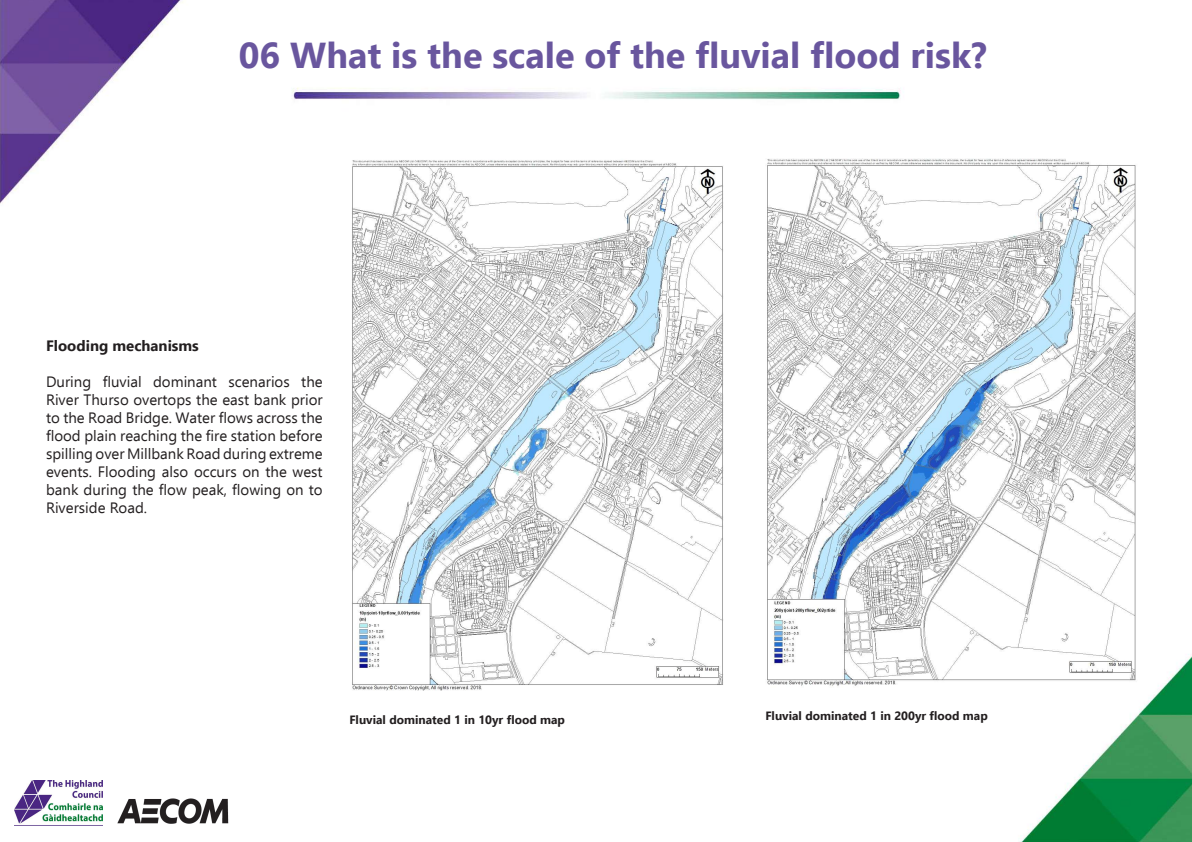
<style>
.page{position:relative;width:1192px;height:842px;background:#fff}
.page>*{position:absolute;margin:0;border:0;box-sizing:border-box;transform-origin:0 0}
.t1{font:700 36px "Ebrima";color:#69569e}
.t2{font:15px/18px "Ebrima";color:#231f20;text-align:justify}
.t3{font:700 15px "Ebrima";color:#231f20}
.t4{font:700 12px "Ebrima";color:#231f20}
</style>
<div class="page">
<img style="left:1019px;top:654px;width:173px;height:188px">
<img style="left:0;top:0;width:183px;height:204px">
<img style="left:292px;top:87px;width:609px;height:13px">
<img style="left:117px;top:798px;width:111px;height:26px">
<img style="left:14px;top:780px;width:88px;height:44px">
<img style="left:352px;top:160px;width:372px;height:531px">
<img style="left:767px;top:158px;width:371px;height:529px">
<h1 class="t1" style="left:239px;top:28px;width:750px">06 What is the scale of the fluvial flood risk?</h1>
<p class="t3" style="left:46px;top:335px;width:154px">Flooding mechanisms</p>
<p class="t2" style="left:46px;top:373px;width:278px">During fluvial dominant scenarios the River Thurso overtops the east bank prior to the Road Bridge. Water flows across the flood plain reaching the fire station before spilling over Millbank Road during extreme events. Flooding also occurs on the west bank during the flow peak, flowing on to Riverside Road.</p>
<p class="t4" style="left:349px;top:711px;width:217px">Fluvial dominated 1 in 10yr flood map</p>
<p class="t4" style="left:765px;top:707px;width:224px">Fluvial dominated 1 in 200yr flood map</p>
</div>
